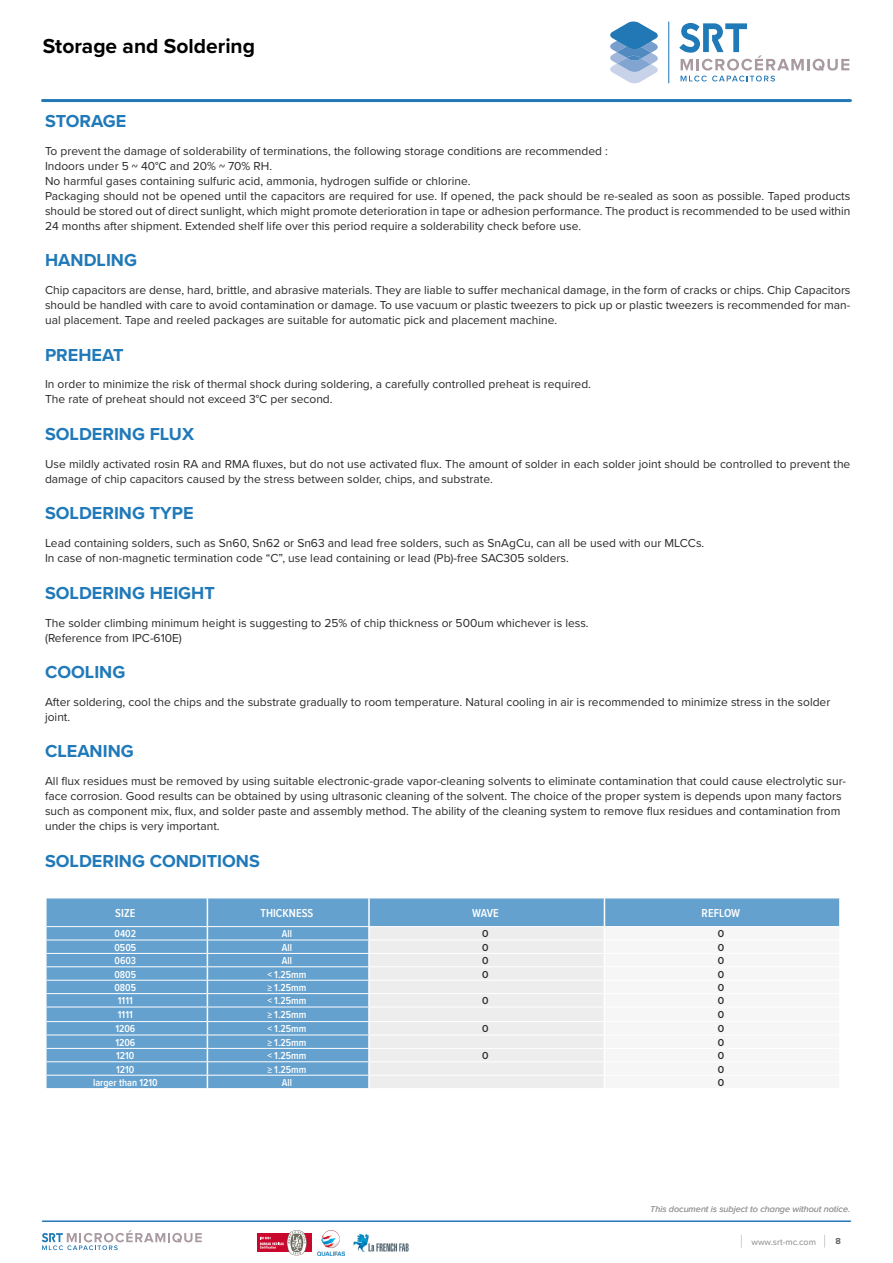
<style>
.page{position:relative;width:893px;height:1263px;background:#fff}
.page>*{position:absolute;margin:0;border:0;box-sizing:border-box;transform-origin:0 0}
.t1{font:700 21px "Proxima Nova";color:#000}
.t2{font:700 18px "Proxima Nova";color:#2079b8}
.t3{font:12px/15px "Proxima Nova";color:#282827}
.t4{font:600 12px "Proxima Nova Cond";color:#fff}
.t5{font:600 10.5px "Proxima Nova Cond";color:#fff}
.t6{font:600 10.5px "Proxima Nova Cond";color:#282827}
.t7{font:italic 9px "Proxima Nova";color:#9d9d9c}
.t8{font:9px "Proxima Nova";color:#878787}
.t9{font:700 9px "Proxima Nova";color:#646363}
</style>
<div class="page">
<svg style="left:47px;top:899px;width:321px;height:189px;background:#66a2ce"></svg>
<hr style="left:47px;top:926px;width:160px;height:1px;background:#fff">
<hr style="left:207px;top:926px;width:162px;height:1px;background:#fff">
<hr style="left:47px;top:940px;width:160px;height:1px;background:#fff">
<hr style="left:207px;top:940px;width:162px;height:1px;background:#fff">
<hr style="left:47px;top:953px;width:160px;height:1px;background:#fff">
<hr style="left:207px;top:953px;width:162px;height:1px;background:#fff">
<hr style="left:47px;top:966px;width:160px;height:1px;background:#fff">
<hr style="left:207px;top:966px;width:162px;height:1px;background:#fff">
<hr style="left:47px;top:980px;width:160px;height:1px;background:#fff">
<hr style="left:207px;top:980px;width:162px;height:1px;background:#fff">
<hr style="left:47px;top:993px;width:160px;height:1px;background:#fff">
<hr style="left:207px;top:993px;width:162px;height:1px;background:#fff">
<hr style="left:47px;top:1007px;width:160px;height:1px;background:#fff">
<hr style="left:207px;top:1007px;width:162px;height:1px;background:#fff">
<hr style="left:47px;top:1021px;width:160px;height:1px;background:#fff">
<hr style="left:207px;top:1021px;width:162px;height:1px;background:#fff">
<hr style="left:47px;top:1034px;width:160px;height:1px;background:#fff">
<hr style="left:207px;top:1034px;width:162px;height:1px;background:#fff">
<hr style="left:47px;top:1048px;width:160px;height:1px;background:#fff">
<hr style="left:207px;top:1048px;width:162px;height:1px;background:#fff">
<hr style="left:47px;top:1061px;width:160px;height:1px;background:#fff">
<hr style="left:207px;top:1061px;width:162px;height:1px;background:#fff">
<hr style="left:47px;top:1075px;width:160px;height:1px;background:#fff">
<hr style="left:207px;top:1075px;width:162px;height:1px;background:#fff">
<svg style="left:46px;top:927px;width:1px;height:161px"></svg>
<svg style="left:207px;top:898px;width:1px;height:190px"></svg>
<svg style="left:368px;top:898px;width:472px;height:190px"></svg>
<svg style="left:610px;top:21px;width:48px;height:62px"></svg>
<hr style="left:668px;top:22px;width:1px;height:61px;background:#2278b5">
<svg style="left:679px;top:23px;width:170px;height:59px"></svg>
<hr style="left:43px;top:99px;width:807px;height:3px;background:#2278b5">
<svg style="left:42px;top:1230px;width:160px;height:20px"></svg>
<hr style="left:43px;top:1220px;width:807px;height:2px;background:#2278b5">
<div style="left:257px;top:1233px;width:54px;height:19px;background:#ca082d"></div>
<svg style="left:260px;top:1230px;width:47px;height:25px"></svg>
<img style="left:353px;top:1233px;width:56px;height:19px">
<img style="left:317px;top:1230px;width:28px;height:25px">
<svg style="left:741px;top:1235px;width:1px;height:12px"></svg>
<svg style="left:824px;top:1235px;width:1px;height:12px"></svg>
<h1 class="t1" style="left:43px;top:30px;width:214px">Storage and Soldering</h1>
<h2 class="t2" style="left:45px;top:107px;width:83px">STORAGE</h2>
<p class="t3" style="left:45px;top:143px;width:807px">To prevent the damage of solderability of terminations, the following storage conditions are recommended :<br>Indoors under 5 ~ 40°C and 20% ~ 70% RH.<br>No harmful gases containing sulfuric acid, ammonia, hydrogen sulfide or chlorine.<br>Packaging should not be opened until the capacitors are required for use. If opened, the pack should be re-sealed as soon as possible. Taped products should be stored out of direct sunlight, which might promote deterioration in tape or adhesion performance. The product is recommended to be used within 24 months after shipment. Extended shelf life over this period require a solderability check before use.</p>
<h2 class="t2" style="left:45px;top:247px;width:93px">HANDLING</h2>
<p class="t3" style="left:45px;top:282px;width:807px;text-align:justify">Chip capacitors are dense, hard, brittle, and abrasive materials. They are liable to suffer mechanical damage, in the form of cracks or chips. Chip Capacitors should be handled with care to avoid contamination or damage. To use vacuum or plastic tweezers to pick up or plastic tweezers is recommended for man&shy;ual placement. Tape and reeled packages are suitable for automatic pick and placement machine.</p>
<h2 class="t2" style="left:45px;top:341px;width:80px">PREHEAT</h2>
<p class="t3" style="left:45px;top:376px;width:547px">In order to minimize the risk of thermal shock during soldering, a carefully controlled preheat is required.<br>The rate of preheat should not exceed 3°C per second.</p>
<h2 class="t2" style="left:45px;top:421px;width:150px">SOLDERING FLUX</h2>
<p class="t3" style="left:45px;top:456px;width:807px">Use mildly activated rosin RA and RMA fluxes, but do not use activated flux. The amount of solder in each solder joint should be controlled to prevent the damage of chip capacitors caused by the stress between solder, chips, and substrate.</p>
<h2 class="t2" style="left:45px;top:500px;width:150px">SOLDERING TYPE</h2>
<p class="t3" style="left:45px;top:535px;width:661px">Lead containing solders, such as Sn60, Sn62 or Sn63 and lead free solders, such as SnAgCu, can all be used with our MLCCs.<br>In case of non-magnetic termination code “C”, use lead containing or lead (Pb)-free SAC305 solders.</p>
<h2 class="t2" style="left:45px;top:579px;width:171px">SOLDERING HEIGHT</h2>
<p class="t3" style="left:45px;top:614px;width:545px">The solder climbing minimum height is suggesting to 25% of chip thickness or 500um whichever is less. (Reference from IPC-610E)</p>
<h2 class="t2" style="left:45px;top:659px;width:82px">COOLING</h2>
<p class="t3" style="left:45px;top:694px;width:787px">After soldering, cool the chips and the substrate gradually to room temperature. Natural cooling in air is recommended to minimize stress in the solder joint.</p>
<h2 class="t2" style="left:45px;top:738px;width:90px">CLEANING</h2>
<p class="t3" style="left:45px;top:773px;width:803px">All flux residues must be removed by using suitable electronic-grade vapor-cleaning solvents to eliminate contamination that could cause electrolytic sur&shy;face corrosion. Good results can be obtained by using ultrasonic cleaning of the solvent. The choice of the proper system is depends upon many factors such as component mix, flux, and solder paste and assembly method. The ability of the cleaning system to remove flux residues and contamination from under the chips is very important.</p>
<h2 class="t2" style="left:45px;top:847px;width:216px">SOLDERING CONDITIONS</h2>
<p class="t4" style="left:115px;top:904px;width:22px">SIZE</p>
<p class="t4" style="left:260px;top:904px;width:54px">THICKNESS</p>
<p class="t4" style="left:472px;top:904px;width:28px">WAVE</p>
<p class="t4" style="left:702px;top:904px;width:40px">REFLOW</p>
<p class="t5" style="left:115px;top:926px;width:23px">0402</p>
<p class="t5" style="left:282px;top:926px;width:12px">All</p>
<p class="t6" style="left:482px;top:926px;width:8px">O</p>
<p class="t6" style="left:718px;top:926px;width:8px">O</p>
<p class="t5" style="left:114px;top:940px;width:23px">0505</p>
<p class="t5" style="left:282px;top:940px;width:12px">All</p>
<p class="t6" style="left:482px;top:940px;width:8px">O</p>
<p class="t6" style="left:718px;top:940px;width:8px">O</p>
<p class="t5" style="left:115px;top:953px;width:23px">0603</p>
<p class="t5" style="left:282px;top:953px;width:12px">All</p>
<p class="t6" style="left:482px;top:953px;width:8px">O</p>
<p class="t6" style="left:718px;top:953px;width:8px">O</p>
<p class="t5" style="left:114px;top:966px;width:23px">0805</p>
<p class="t5" style="left:267px;top:966px;width:40px">&lt; 1.25mm</p>
<p class="t6" style="left:482px;top:966px;width:8px">O</p>
<p class="t6" style="left:718px;top:966px;width:8px">O</p>
<p class="t5" style="left:114px;top:980px;width:23px">0805</p>
<p class="t5" style="left:267px;top:980px;width:40px">≥ 1.25mm</p>
<p class="t6" style="left:718px;top:980px;width:8px">O</p>
<p class="t5" style="left:118px;top:993px;width:16px">1111</p>
<p class="t5" style="left:267px;top:993px;width:40px">&lt; 1.25mm</p>
<p class="t6" style="left:482px;top:993px;width:8px">O</p>
<p class="t6" style="left:718px;top:993px;width:8px">O</p>
<p class="t5" style="left:118px;top:1007px;width:16px">1111</p>
<p class="t5" style="left:267px;top:1007px;width:40px">≥ 1.25mm</p>
<p class="t6" style="left:718px;top:1007px;width:8px">O</p>
<p class="t5" style="left:115px;top:1021px;width:21px">1206</p>
<p class="t5" style="left:267px;top:1021px;width:40px">&lt; 1.25mm</p>
<p class="t6" style="left:482px;top:1021px;width:8px">O</p>
<p class="t6" style="left:718px;top:1021px;width:8px">O</p>
<p class="t5" style="left:115px;top:1034px;width:21px">1206</p>
<p class="t5" style="left:267px;top:1034px;width:40px">≥ 1.25mm</p>
<p class="t6" style="left:718px;top:1034px;width:8px">O</p>
<p class="t5" style="left:116px;top:1048px;width:20px">1210</p>
<p class="t5" style="left:267px;top:1048px;width:40px">&lt; 1.25mm</p>
<p class="t6" style="left:482px;top:1048px;width:8px">O</p>
<p class="t6" style="left:718px;top:1048px;width:8px">O</p>
<p class="t5" style="left:116px;top:1061px;width:20px">1210</p>
<p class="t5" style="left:267px;top:1061px;width:40px">≥ 1.25mm</p>
<p class="t6" style="left:718px;top:1061px;width:8px">O</p>
<p class="t5" style="left:93px;top:1075px;width:66px">larger than 1210</p>
<p class="t5" style="left:282px;top:1075px;width:12px">All</p>
<p class="t6" style="left:718px;top:1075px;width:8px">O</p>
<p class="t7" style="left:650px;top:1202px;width:201px">This document is subject to change without notice.</p>
<p class="t8" style="left:751px;top:1235px;width:66px">www.srt-mc.com</p>
<p class="t9" style="left:835px;top:1234px;width:7px">8</p>
</div>
